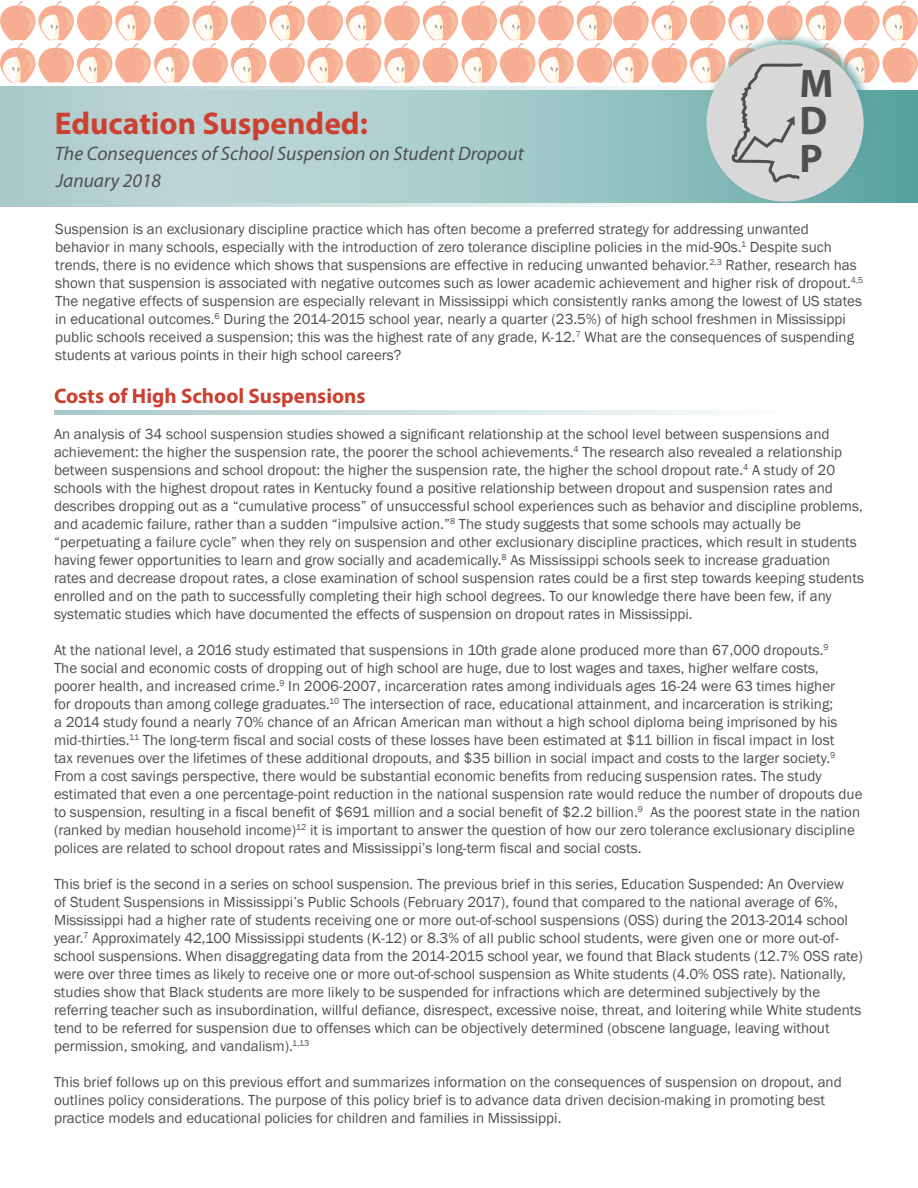
<style>
.page{position:relative;width:918px;height:1188px;background:#fff}
.page>*{position:absolute;margin:0;border:0;box-sizing:border-box;transform-origin:0 0}
.t1{font:700 40.05px/37.7px "Myriad Pro";color:#4f4f4f}
.t2{font:700 31.5px "Myriad Pro";color:#cc4030}
.t3{font:700 21px "Myriad Pro";color:#cc4030}
.t4{font:italic 19.5px "Myriad Pro";color:#4f5050}
.t5{font:15px/18px "Franklin Gothic";color:#4f4f4f}
</style>
<div class="page">
<svg style="left:54px;top:410px;width:660px;height:5px;background:#cddfe0"></svg>
<svg style="left:0;top:203px;width:638px;height:4px;background:#cedfe1"></svg>
<svg style="left:0;top:185px;width:918px;height:18px;background:#a6caca"></svg>
<div style="left:703px;top:32px;width:173px;height:173px;background:#59a1a1;opacity:.75"></div>
<div style="left:707px;top:44px;width:157px;height:157px;background:#d8d8d8;border-radius:50%"></div>
<svg style="left:0;top:2px;width:918px;height:183px"></svg>
<p class="t2" style="left:55px;top:103px;width:315px">Education Suspended:</p>
<p class="t4" style="left:56px;top:168px;width:107px">January 2018</p>
<p class="t4" style="left:55px;top:142px;width:471px">The Consequences of School Suspension on Student Dropout</p>
<h1 class="t1" style="left:800px;top:63px;width:35px">M<br>D<br>P</h1>
<p class="t5" style="left:55px;top:220px;width:810px">Suspension is an exclusionary discipline practice which has often become a preferred strategy for addressing unwanted behavior in many schools, especially with the introduction of zero tolerance discipline policies in the mid-90s.<sup>1</sup> Despite such trends, there is no evidence which shows that suspensions are effective in reducing unwanted behavior.<sup>2,3</sup> Rather, research has shown that suspension is associated with negative outcomes such as lower academic achievement and higher risk of dropout.<sup>4,5<br></sup>The negative effects of suspension are especially relevant in Mississippi which consistently ranks among the lowest of US states in educational outcomes.<sup>6</sup> During the 2014-2015 school year, nearly a quarter (23.5%) of high school freshmen in Mississippi public schools received a suspension; this was the highest rate of any grade, K-12.<sup>7</sup> What are the consequences of suspending students at various points in their high school careers?</p>
<p class="t3" style="left:54px;top:382px;width:313px">Costs of High School Suspensions</p>
<p class="t5" style="left:54px;top:425px;width:812px">An analysis of 34 school suspension studies showed a significant relationship at the school level between suspensions and achievement: the higher the suspension rate, the poorer the school achievements.<sup>4</sup> The research also revealed a relationship between suspensions and school dropout: the higher the suspension rate, the higher the school dropout rate.<sup>4</sup> A study of 20 schools with the highest dropout rates in Kentucky found a positive relationship between dropout and suspension rates and describes dropping out as a “cumulative process” of unsuccessful school experiences such as behavior and discipline problems, and academic failure, rather than a sudden “impulsive action.”<sup>8</sup> The study suggests that some schools may actually be “perpetuating a failure cycle” when they rely on suspension and other exclusionary discipline practices, which result in students having fewer opportunities to learn and grow socially and academically.<sup>8</sup> As Mississippi schools seek to increase graduation rates and decrease dropout rates, a close examination of school suspension rates could be a first step towards keeping students enrolled and on the path to successfully completing their high school degrees. To our knowledge there have been few, if any systematic studies which have documented the effects of suspension on dropout rates in Mississippi.</p>
<p class="t5" style="left:54px;top:641px;width:810px">At the national level, a 2016 study estimated that suspensions in 10th grade alone produced more than 67,000 dropouts.<sup>9<br></sup>The social and economic costs of dropping out of high school are huge, due to lost wages and taxes, higher welfare costs, poorer health, and increased crime.<sup>9</sup> In 2006-2007, incarceration rates among individuals ages 16-24 were 63 times higher<br>for dropouts than among college graduates.<sup>10</sup> The intersection of race, educational attainment, and incarceration is striking;<br>a 2014 study found a nearly 70% chance of an African American man without a high school diploma being imprisoned by his mid-thirties.<sup>11</sup> The long-term fiscal and social costs of these losses have been estimated at $11 billion in fiscal impact in lost<br>tax revenues over the lifetimes of these additional dropouts, and $35 billion in social impact and costs to the larger society.<sup>9<br></sup>From a cost savings perspective, there would be substantial economic benefits from reducing suspension rates. The study estimated that even a one percentage-point reduction in the national suspension rate would reduce the number of dropouts due to suspension, resulting in a fiscal benefit of $691 million and a social benefit of $2.2 billion.<sup>9</sup> As the poorest state in the nation (ranked by median household income)<sup>12</sup> it is important to answer the question of how our zero tolerance exclusionary discipline polices are related to school dropout rates and Mississippi’s long-term fiscal and social costs.</p>
<p class="t5" style="left:54px;top:875px;width:810px">This brief is the second in a series on school suspension. The previous brief in this series, Education Suspended: An Overview<br>of Student Suspensions in Mississippi’s Public Schools (February 2017), found that compared to the national average of 6%, Mississippi had a higher rate of students receiving one or more out-of-school suspensions (OSS) during the 2013-2014 school year.<sup>7</sup> Approximately 42,100 Mississippi students (K-12) or 8.3% of all public school students, were given one or more out-of&shy;school suspensions. When disaggregating data from the 2014-2015 school year, we found that Black students (12.7% OSS rate) were over three times as likely to receive one or more out-of-school suspension as White students (4.0% OSS rate). Nationally, studies show that Black students are more likely to be suspended for infractions which are determined subjectively by the referring teacher such as insubordination, willful defiance, disrespect, excessive noise, threat, and loitering while White students tend to be referred for suspension due to offenses which can be objectively determined (obscene language, leaving without permission, smoking, and vandalism).<sup>1,13</sup></p>
<p class="t5" style="left:54px;top:1073px;width:789px">This brief follows up on this previous effort and summarizes information on the consequences of suspension on dropout, and outlines policy considerations. The purpose of this policy brief is to advance data driven decision-making in promoting best practice models and educational policies for children and families in Mississippi.</p>
</div>
